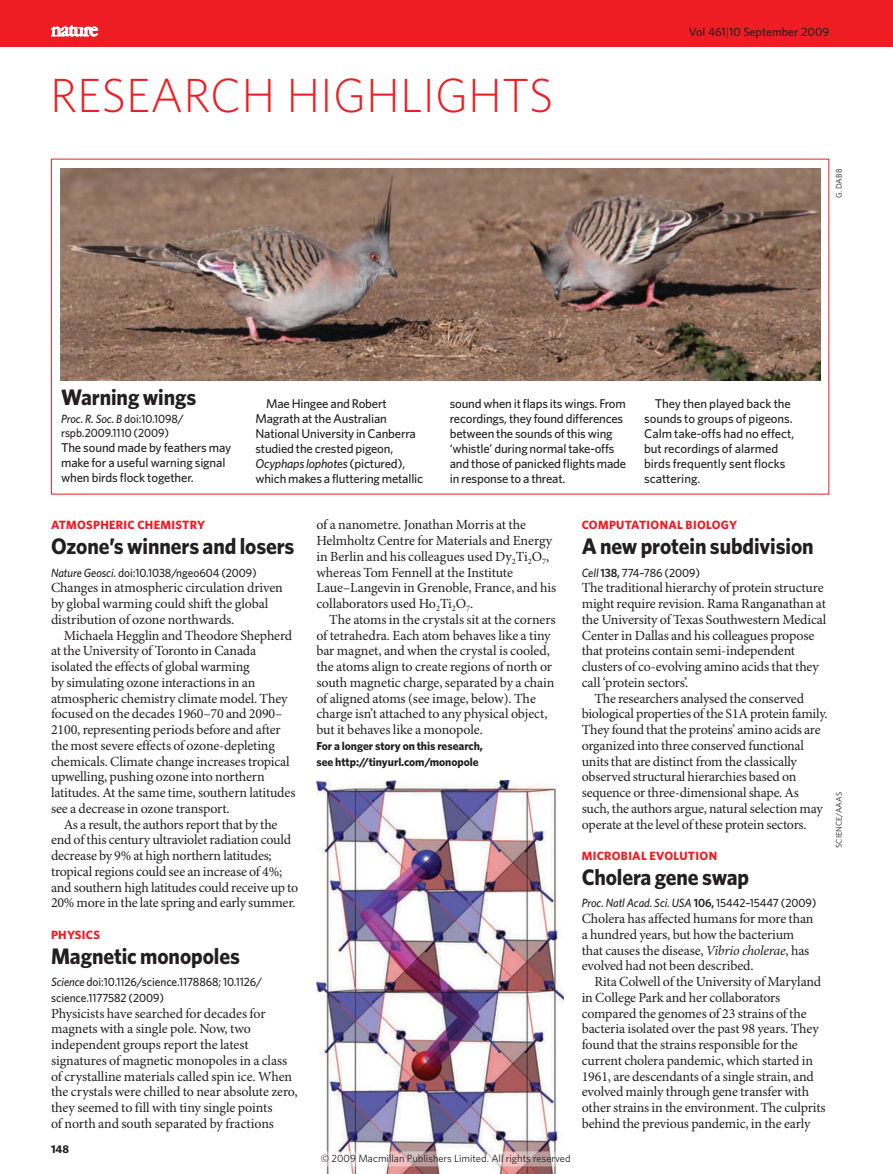
<style>
.page{position:relative;width:893px;height:1174px;background:#fff}
.page>*{position:absolute;margin:0;border:0;box-sizing:border-box;transform-origin:0 0}
.t1{font:300 48px "Whitney";color:#ee1d23}
.t2{font:700 22.5px "Whitney";letter-spacing:-.005em;color:#231f20;scale:.95 1}
.t3{font:13.95px/15.8px "Minion Pro";letter-spacing:-.01em;color:#231f20}
.t4{font:500 12.75px/15px "Whitney";letter-spacing:-.015em;color:#231f20}
.t5{font:500 12px/14.2px "Whitney";letter-spacing:-.005em;color:#231f20;scale:.95 1}
.t6{font:700 12px "Whitney";letter-spacing:.025em;color:#ee1d23}
.t7{font:italic 500 12px "Whitney";letter-spacing:-.005em;color:#231f20;scale:.95 1}
.t8{font:500 12px "Whitney";letter-spacing:-.005em;color:#231f20}
.t9{font:700 11.7px/15.8px "Whitney";letter-spacing:-.005em;color:#231f20}
.t10{font:700 11.25px "Whitney";color:#231f20}
.t11{font:10.5px "Whitney";color:#231f20}
.t12{font:8.25px "Whitney Book 2";color:#231f20}
.s1{font-weight:300}
.s2{font-style:italic}
.s3{font-weight:600}
.s4{font-weight:600;font-style:normal}
.s5{font-style:normal}
</style>
<div class="page">
<img style="left:60px;top:168px;width:760px;height:213px">
<img style="left:316px;top:780px;width:248px;height:394px">
<div style="left:0;top:0;width:893px;height:47px;background:#ee1d23"></div>
<svg style="left:51px;top:25px;width:47px;height:11px"></svg>
<svg style="left:318px;top:1151px;width:246px;height:15px"></svg>
<h1 class="t1" style="left:50px;top:77px;width:505px">RESEARCH HIGHLIGHTS</h1>
<p class="t8" style="left:689px;top:28px;width:142px">Vol 461<span class="s1">|</span>10 September 2009</p>
<p class="t12" style="left:836px;top:198px;width:31px;rotate:-90deg">G. DABB</p>
<h2 class="t2" style="left:61px;top:388px;width:144px">Warning wings</h2>
<p class="t5" style="left:61px;top:413px;width:131px"><span class="s2">Proc. R. Soc. B</span> doi:10.1098/ rspb.2009.1110 (2009)</p>
<p class="t4" style="left:61px;top:441px;width:172px">The sound made by feathers may make for a useful warning signal when birds flock together.</p>
<p class="t4" style="left:255px;top:397px;width:169px;text-indent:11px">Mae Hingee and Robert<br>Magrath at the Australian<br>National University in Canberra studied the crested pigeon,<br><span class="s2">Ocyphaps lophotes</span> (pictured), which makes a fluttering metallic</p>
<p class="t4" style="left:450px;top:397px;width:178px">sound when it flaps its wings. From recordings, they found differences between the sounds of this wing ‘whistle’ during normal take-offs and those of panicked flights made in response to a threat.</p>
<p class="t4" style="left:644px;top:397px;width:152px;text-indent:11px">They then played back the sounds to groups of pigeons.<br>Calm take-offs had no effect, but recordings of alarmed birds frequently sent flocks scattering.</p>
<p class="t6" style="left:51px;top:520px;width:156px">ATMOSPHERIC CHEMISTRY</p>
<h2 class="t2" style="left:51px;top:537px;width:258px">Ozone’s winners and losers</h2>
<p class="t5" style="left:51px;top:566px;width:218px"><span class="s2">Nature Geosci.</span> doi:10.1038/ngeo604 (2009)</p>
<p class="t3" style="left:51px;top:581px;width:233px">Changes in atmospheric circulation driven by global warming could shift the global distribution of ozone northwards.</p>
<p class="t3" style="left:51px;top:628px;width:246px;text-indent:13px">Michaela Hegglin and Theodore Shepherd at the University of Toronto in Canada isolated the effects of global warming<br>by simulating ozone interactions in an atmospheric chemistry climate model. They focused on the decades 1960–70 and 2090– 2100, representing periods before and after the most severe effects of ozone-depleting chemicals. Climate change increases tropical upwelling, pushing ozone into northern latitudes. At the same time, southern latitudes see a decrease in ozone transport.</p>
<p class="t3" style="left:51px;top:817px;width:249px;text-indent:13px">As a result, the authors report that by the end of this century ultraviolet radiation could decrease by 9% at high northern latitudes; tropical regions could see an increase of 4%; and southern high latitudes could receive up to 20% more in the late spring and early summer.</p>
<p class="t6" style="left:51px;top:930px;width:51px">PHYSICS</p>
<h2 class="t2" style="left:51px;top:947px;width:200px">Magnetic monopoles</h2>
<p class="t5" style="left:51px;top:975px;width:224px;line-height:15.8px"><span class="s2">Science</span> doi:10.1126/science.1178868; 10.1126/ science.1177582 (2009)</p>
<p class="t3" style="left:51px;top:1006px;width:248px">Physicists have searched for decades for magnets with a single pole. Now, two independent groups report the latest signatures of magnetic monopoles in a class of crystalline materials called spin ice. When the crystals were chilled to near absolute zero, they seemed to fill with tiny single points<br>of north and south separated by fractions</p>
<p class="t10" style="left:51px;top:1144px;width:20px">148</p>
<p class="t3" style="left:316px;top:518px;width:241px">of a nanometre. Jonathan Morris at the Helmholtz Centre for Materials and Energy in Berlin and his colleagues used Dy<sub>2</sub>Ti<sub>2</sub>O<sub>7</sub>, whereas Tom Fennell at the Institute Laue–Langevin in Grenoble, France, and his collaborators used Ho<sub>2</sub>Ti<sub>2</sub>O<sub>7</sub>.</p>
<p class="t3" style="left:316px;top:612px;width:241px;text-indent:13px">The atoms in the crystals sit at the corners of tetrahedra. Each atom behaves like a tiny bar magnet, and when the crystal is cooled, the atoms align to create regions of north or south magnetic charge, separated by a chain of aligned atoms (see image, below). The charge isn’t attached to any physical object, but it behaves like a monopole.</p>
<p class="t9" style="left:316px;top:738px;width:168px">For a longer story on this research, see http://tinyurl.com/monopole</p>
<p class="t11" style="left:321px;top:1152px;width:251px">© 2009 Macmillan Publishers Limited. All rights reserved</p>
<p class="t6" style="left:582px;top:520px;width:157px">COMPUTATIONAL BIOLOGY</p>
<h2 class="t2" style="left:582px;top:537px;width:246px">A new protein subdivision</h2>
<p class="t5" style="left:582px;top:566px;width:126px"><span class="s2">Cell</span> <span class="s3">138,</span> 774–786 (2009)</p>
<p class="t3" style="left:582px;top:581px;width:243px">The traditional hierarchy of protein structure</p>
<p class="t3" style="left:582px;top:597px;width:246px">might require revision. Rama Ranganathan at</p>
<p class="t3" style="left:582px;top:612px;width:246px">the University of Texas Southwestern Medical</p>
<p class="t3" style="left:582px;top:628px;width:234px">Center in Dallas and his colleagues propose</p>
<p class="t3" style="left:582px;top:644px;width:215px">that proteins contain semi-independent</p>
<p class="t3" style="left:582px;top:660px;width:239px">clusters of co-evolving amino acids that they</p>
<p class="t3" style="left:582px;top:675px;width:108px">call ‘protein sectors’.</p>
<p class="t3" style="left:594px;top:691px;width:211px">The researchers analysed the conserved</p>
<p class="t3" style="left:582px;top:707px;width:248px">biological properties of the S1A protein family.</p>
<p class="t3" style="left:582px;top:723px;width:240px">They found that the proteins’ amino acids are</p>
<p class="t3" style="left:582px;top:738px;width:224px">organized into three conserved functional</p>
<p class="t3" style="left:582px;top:754px;width:217px">units that are distinct from the classically</p>
<p class="t3" style="left:582px;top:770px;width:216px">observed structural hierarchies based on</p>
<p class="t3" style="left:582px;top:786px;width:219px">sequence or three-dimensional shape. As</p>
<p class="t3" style="left:582px;top:801px;width:243px">such, the authors argue, natural selection may</p>
<p class="t3" style="left:582px;top:817px;width:226px">operate at the level of these protein sectors.</p>
<p class="t6" style="left:582px;top:851px;width:137px">MICROBIAL EVOLUTION</p>
<h2 class="t2" style="left:582px;top:868px;width:178px">Cholera gene swap</h2>
<p class="t7" style="left:582px;top:899px;width:249px">Proc. Natl Acad. Sci. USA <span class="s4">106,</span> <span class="s5">15442–15447 (2009)</span></p>
<p class="t3" style="left:582px;top:912px;width:233px">Cholera has affected humans for more than a hundred years, but how the bacterium that causes the disease, <span class="s2">Vibrio cholerae</span>, has evolved had not been described.</p>
<p class="t3" style="left:582px;top:975px;width:245px;text-indent:13px">Rita Colwell of the University of Maryland in College Park and her collaborators compared the genomes of 23 strains of the bacteria isolated over the past 98 years. They found that the strains responsible for the current cholera pandemic, which started in 1961, are descendants of a single strain, and evolved mainly through gene transfer with other strains in the environment. The culprits behind the previous pandemic, in the early</p>
<p class="t12" style="left:836px;top:847px;width:57px;rotate:-90deg">SCIENCE/AAAS</p>
</div>
